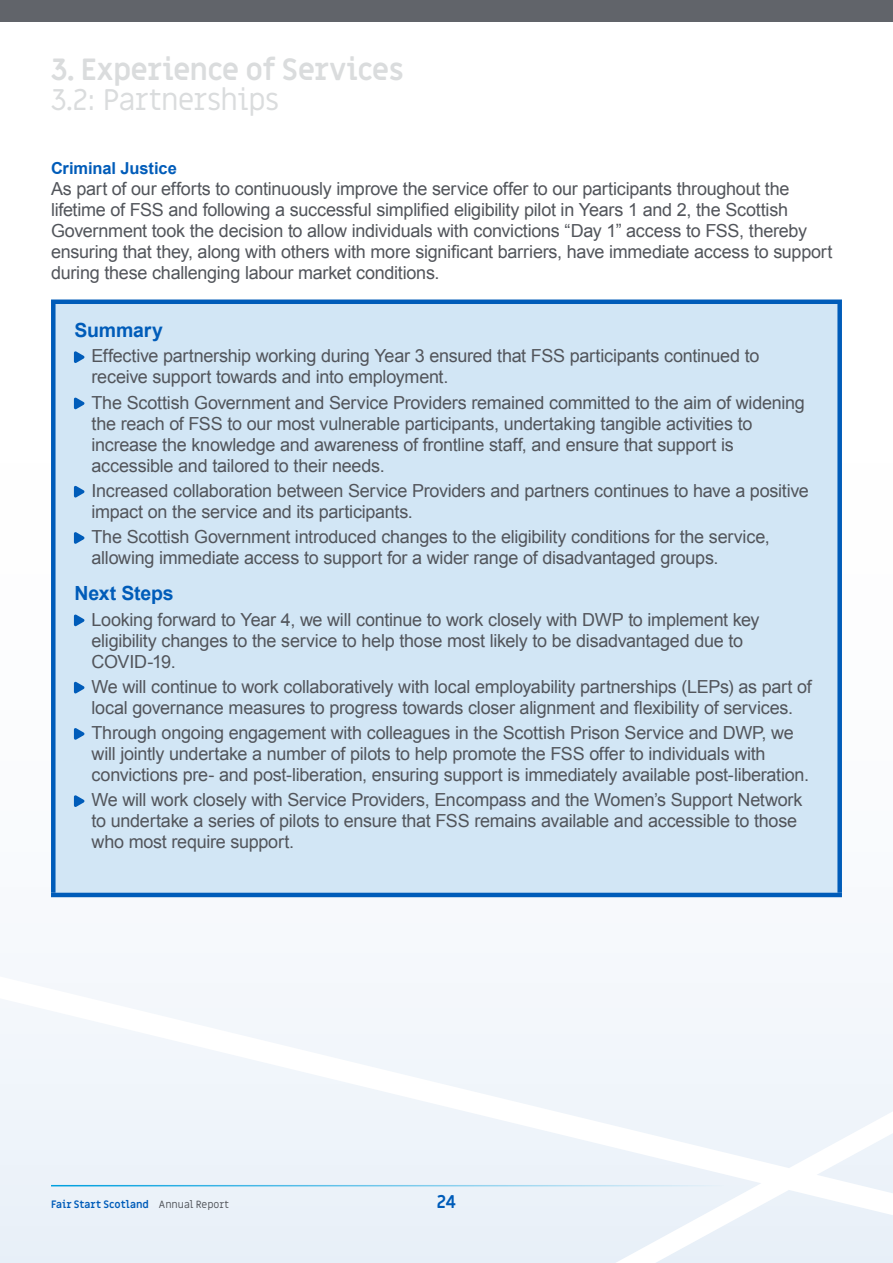
<style>
.page{position:relative;width:893px;height:1263px;background:#fff}
.page>*{position:absolute;margin:0;border:0;box-sizing:border-box;transform-origin:0 0}
.Heading_1{font:700 30px "Miriam Libre";letter-spacing:-.03em;color:#dadcdd}
.Heading_2{font:30px "Miriam Libre";letter-spacing:-.03em;color:#dadcdd}
.Heading_Summary_St{font:700 19.5px "Arial";letter-spacing:-.01em;color:#005cb9}
.Body_Txt{font:18px/21px "Arial";letter-spacing:-.015em;color:#52555b}
.t1{font:700 18px "Miriam Libre";color:#005cb9}
.Body_Txt_Heading{font:700 16.5px "Arial";letter-spacing:-.005em;color:#005cb9}
.t2{font:700 10.5px "Miriam Libre";color:#005cb9}
.s1{font-weight:400;color:#52555b}
</style>
<div class="page">
<div style="left:0;top:0;width:893px;height:21px;background:#61646a"></div>
<svg style="left:0;top:983px;width:893px;height:280px;fill:#f0f5fa"></svg>
<div style="left:53px;top:302px;width:787px;height:593px;background:#d2e6f5"></div>
<div style="left:51px;top:299px;width:791px;height:5px;background:#005cb9"></div>
<div style="left:51px;top:304px;width:5px;height:589px;background:#005cb9"></div>
<div style="left:837px;top:304px;width:5px;height:589px;background:#005cb9"></div>
<hr style="left:51px;top:893px;width:791px;height:4px;background:#005cb9">
<p class="Heading_1" style="left:51px;top:51px;width:354px">3. Experience of Services</p>
<p class="Heading_2" style="left:51px;top:82px;width:230px">3.2: Partnerships</p>
<p class="Body_Txt_Heading" style="left:51px;top:157px;width:127px">Criminal Justice</p>
<p class="Body_Txt" style="left:51px;top:178px;width:783px">As part of our efforts to continuously improve the service offer to our participants throughout the lifetime of FSS and following a successful simplified eligibility pilot in Years 1 and 2, the Scottish Government took the decision to allow individuals with convictions “Day 1” access to FSS, thereby ensuring that they, along with others with more significant barriers, have immediate access to support during these challenging labour market conditions.</p>
<p class="Heading_Summary_St" style="left:75px;top:317px;width:90px">Summary</p>
<p class="Body_Txt" style="left:92px;top:346px;width:669px">Effective partnership working during Year 3 ensured that FSS participants continued to receive support towards and into employment.</p>
<p class="Body_Txt" style="left:92px;top:392px;width:715px">The Scottish Government and Service Providers remained committed to the aim of widening the reach of FSS to our most vulnerable participants, undertaking tangible activities to increase the knowledge and awareness of frontline staff, and ensure that support is accessible and tailored to their needs.</p>
<p class="Body_Txt" style="left:92px;top:480px;width:719px">Increased collaboration between Service Providers and partners continues to have a positive impact on the service and its participants.</p>
<p class="Body_Txt" style="left:92px;top:527px;width:680px">The Scottish Government introduced changes to the eligibility conditions for the service, allowing immediate access to support for a wider range of disadvantaged groups.</p>
<p class="Heading_Summary_St" style="left:75px;top:580px;width:101px">Next Steps</p>
<p class="Body_Txt" style="left:92px;top:609px;width:669px">Looking forward to Year 4, we will continue to work closely with DWP to implement key eligibility changes to the service to help those most likely to be disadvantaged due to<br>COVID-19.</p>
<p class="Body_Txt" style="left:92px;top:676px;width:722px">We will continue to work collaboratively with local employability partnerships (LEPs) as part of local governance measures to progress towards closer alignment and flexibility of services.</p>
<p class="Body_Txt" style="left:92px;top:722px;width:719px">Through ongoing engagement with colleagues in the Scottish Prison Service and DWP, we will jointly undertake a number of pilots to help promote the FSS offer to individuals with convictions pre- and post-liberation, ensuring support is immediately available post-liberation.</p>
<p class="Body_Txt" style="left:92px;top:790px;width:712px">We will work closely with Service Providers, Encompass and the Women’s Support Network to undertake a series of pilots to ensure that FSS remains available and accessible to those who most require support.</p>
<p class="t2" style="left:51px;top:1197px;width:180px">Fair Start Scotland <span class="s1">Annual Report</span></p>
<p class="t1" style="left:437px;top:1190px;width:21px">24</p>
</div>
